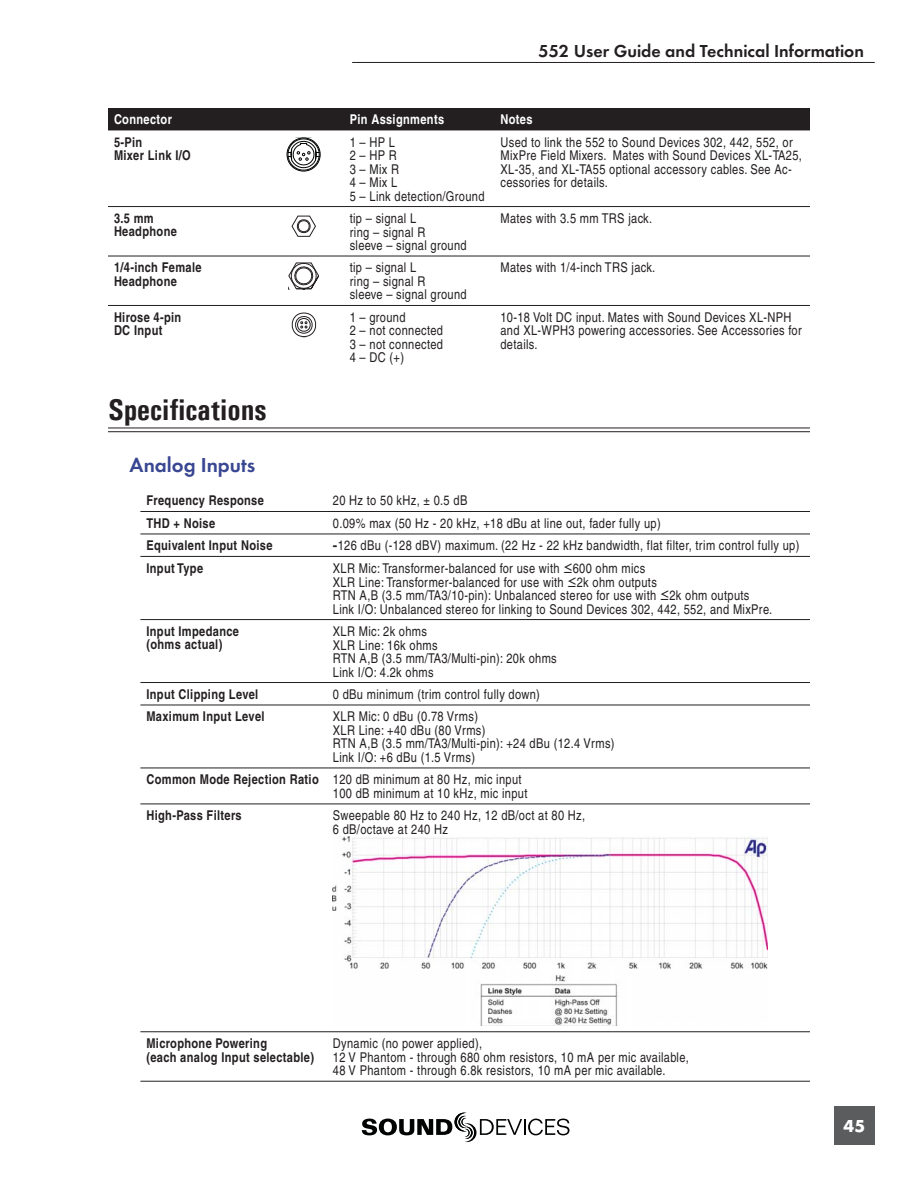
<style>
.page{position:relative;width:918px;height:1188px;background:#fff}
.page>*{position:absolute;margin:0;border:0;box-sizing:border-box;transform-origin:0 0}
.t1{font:700 condensed 30px "Univers";color:#231f20}
.t2{font:21px "Futura T Dem";color:#394692}
.t3{font:18px "Futura T Dem";color:#231f20}
.t4{font:700 18px "Futura T";color:#fff}
.t5{font:condensed 13.5px/13.5px "Helvetica";letter-spacing:.025em;color:#231f20}
.t6{font:700 condensed 13.5px/13.5px "Helvetica";letter-spacing:.025em;color:#231f20}
.t7{font:700 condensed 13.5px "Helvetica";letter-spacing:.025em;color:#fff}
.s1{font-weight:700;font-stretch:normal}
.s2{font-family:"Geneva";font-stretch:normal}
.s3{font-weight:700}
</style>
<div class="page">
<hr style="left:352px;top:62px;width:523px;height:1px;background:#231f20">
<div style="left:834px;top:1106px;width:41px;height:39px;background:#5b5c5e"></div>
<svg style="left:362px;top:1113px;width:208px;height:29px"></svg>
<hr style="left:108px;top:428px;width:702px;height:1px;background:#231f20">
<hr style="left:108px;top:431px;width:702px;height:1px;background:#231f20">
<div style="left:108px;top:108px;width:702px;height:22px;background:#231f20"></div>
<hr style="left:108px;top:206px;width:702px;height:1px;background:#231f20">
<hr style="left:108px;top:256px;width:702px;height:1px;background:#231f20">
<hr style="left:108px;top:305px;width:702px;height:1px;background:#231f20">
<svg style="left:286px;top:138px;width:34px;height:34px"></svg>
<svg style="left:291px;top:215px;width:25px;height:22px"></svg>
<svg style="left:289px;top:262px;width:30px;height:28px"></svg>
<svg style="left:291px;top:312px;width:26px;height:26px"></svg>
<hr style="left:140px;top:511px;width:670px;height:1px;background:#231f20">
<hr style="left:140px;top:534px;width:670px;height:1px;background:#231f20">
<hr style="left:140px;top:556px;width:670px;height:1px;background:#231f20">
<hr style="left:140px;top:619px;width:670px;height:1px;background:#231f20">
<hr style="left:140px;top:682px;width:670px;height:1px;background:#231f20">
<hr style="left:140px;top:705px;width:670px;height:1px;background:#231f20">
<hr style="left:140px;top:768px;width:670px;height:1px;background:#231f20">
<hr style="left:140px;top:804px;width:670px;height:1px;background:#231f20">
<hr style="left:140px;top:1031px;width:670px;height:1px;background:#231f20">
<hr style="left:140px;top:1081px;width:670px;height:1px;background:#231f20">
<img style="left:333px;top:837px;width:435px;height:189px">
<h3 class="t3" style="left:539px;top:43px;width:327px">552 User Guide and Technical Information</h3>
<p class="t7" style="left:114px;top:115px;width:60px">Connector</p>
<p class="t7" style="left:350px;top:115px;width:96px">Pin Assignments</p>
<p class="t7" style="left:500px;top:115px;width:34px">Notes</p>
<p class="t6" style="left:114px;top:136px;width:78px">5-Pin<br>Mixer Link I/O</p>
<p class="t5" style="left:350px;top:136px;width:136px">1 – HP L<br>2 – HP R<br>3 – Mix R<br>4 – Mix L<br>5 – Link detection/Ground</p>
<p class="t5" style="left:500px;top:136px;width:303px">Used to link the 552 to Sound Devices 302, 442, 552, or MixPre Field Mixers. Mates with Sound Devices XL-TA25, XL-35, and XL-TA55 optional accessory cables. See Ac&shy;cessories for details.</p>
<p class="t6" style="left:114px;top:213px;width:64px">3.5 mm<br>Headphone</p>
<p class="t5" style="left:350px;top:213px;width:118px">tip – signal L<br>ring – signal R<br>sleeve – signal ground</p>
<p class="t5" style="left:500px;top:213px;width:153px">Mates with 3.5 mm TRS jack.</p>
<p class="t6" style="left:114px;top:262px;width:89px">1/4-inch Female<br>Headphone</p>
<p class="t5" style="left:350px;top:262px;width:118px">tip – signal L<br>ring – signal R<br>sleeve – signal ground</p>
<p class="t5" style="left:500px;top:262px;width:156px">Mates with 1/4-inch TRS jack.</p>
<p class="t6" style="left:114px;top:312px;width:69px">Hirose 4-pin<br>DC Input</p>
<p class="t5" style="left:350px;top:312px;width:95px">1 – ground<br>2 – not connected<br>3 – not connected<br>4 – DC (+)</p>
<p class="t5" style="left:500px;top:312px;width:303px">10-18 Volt DC input. Mates with Sound Devices XL-NPH and XL-WPH3 powering accessories. See Accessories for details.</p>
<h1 class="t1" style="left:108px;top:392px;width:160px">Specifications</h1>
<h2 class="t2" style="left:130px;top:456px;width:127px">Analog Inputs</h2>
<p class="t6" style="left:146px;top:495px;width:119px">Frequency Response</p>
<p class="t5" style="left:333px;top:495px;width:136px">20 Hz to 50 kHz, ± 0.5 dB</p>
<p class="t6" style="left:146px;top:518px;width:70px">THD + Noise</p>
<p class="t5" style="left:333px;top:518px;width:329px">0.09% max (50 Hz - 20 kHz, +18 dBu at line out, fader fully up)</p>
<p class="t6" style="left:146px;top:540px;width:128px">Equivalent Input Noise</p>
<p class="t5" style="left:333px;top:540px;width:468px"><span class="s1">-</span>126 dBu (-128 dBV) maximum. (22 Hz - 22 kHz bandwidth, flat filter, trim control fully up)</p>
<p class="t6" style="left:146px;top:563px;width:58px">Input Type</p>
<p class="t5" style="left:333px;top:563px;width:441px">XLR Mic: Transformer-balanced for use with <span class="s2">≤</span>600 ohm mics<br>XLR Line: Transformer-balanced for use with <span class="s2">≤</span>2k ohm outputs<br>RTN A,B (3.5 mm/TA3/10-pin): Unbalanced stereo for use with <span class="s2">≤</span>2k ohm outputs Link I/O: Unbalanced stereo for linking to Sound Devices 302, 442, 552, and MixPre.</p>
<p class="t6" style="left:146px;top:626px;width:94px">Input Impedance (ohms actual)</p>
<p class="t5" style="left:333px;top:626px;width:225px">XLR Mic: 2k ohms<br>XLR Line: 16k ohms<br>RTN A,B (3.5 mm/TA3/Multi-pin): 20k ohms<br>Link I/O: 4.2k ohms</p>
<p class="t6" style="left:146px;top:689px;width:114px">Input Clipping Level</p>
<p class="t5" style="left:333px;top:689px;width:209px">0 dBu minimum (trim control fully down)</p>
<p class="t6" style="left:146px;top:711px;width:120px">Maximum Input Level</p>
<p class="t5" style="left:333px;top:711px;width:283px">XLR Mic: 0 dBu (0.78 Vrms)<br>XLR Line: +40 dBu (80 Vrms)<br>RTN A,B (3.5 mm/TA3/Multi-pin): +24 dBu (12.4 Vrms)<br>Link I/O: +6 dBu (1.5 Vrms)</p>
<p class="t5" style="left:333px;top:774px;width:196px;text-indent:-186px"><span class="s3">Common Mode Rejection Ratio</span> 120 dB minimum at 80 Hz, mic input<br>100 dB minimum at 10 kHz, mic input</p>
<p class="t6" style="left:146px;top:810px;width:97px">High-Pass Filters</p>
<p class="t5" style="left:333px;top:810px;width:254px">Sweepable 80 Hz to 240 Hz, 12 dB/oct at 80 Hz,<br>6 dB/octave at 240 Hz</p>
<p class="t6" style="left:146px;top:1038px;width:169px">Microphone Powering<br>(each analog Input selectable)</p>
<p class="t5" style="left:333px;top:1038px;width:357px">Dynamic (no power applied),<br>12 V Phantom - through 680 ohm resistors, 10 mA per mic available,<br>48 V Phantom - through 6.8k resistors, 10 mA per mic available.</p>
<h3 class="t4" style="left:844px;top:1116px;width:23px">45</h3>
</div>
